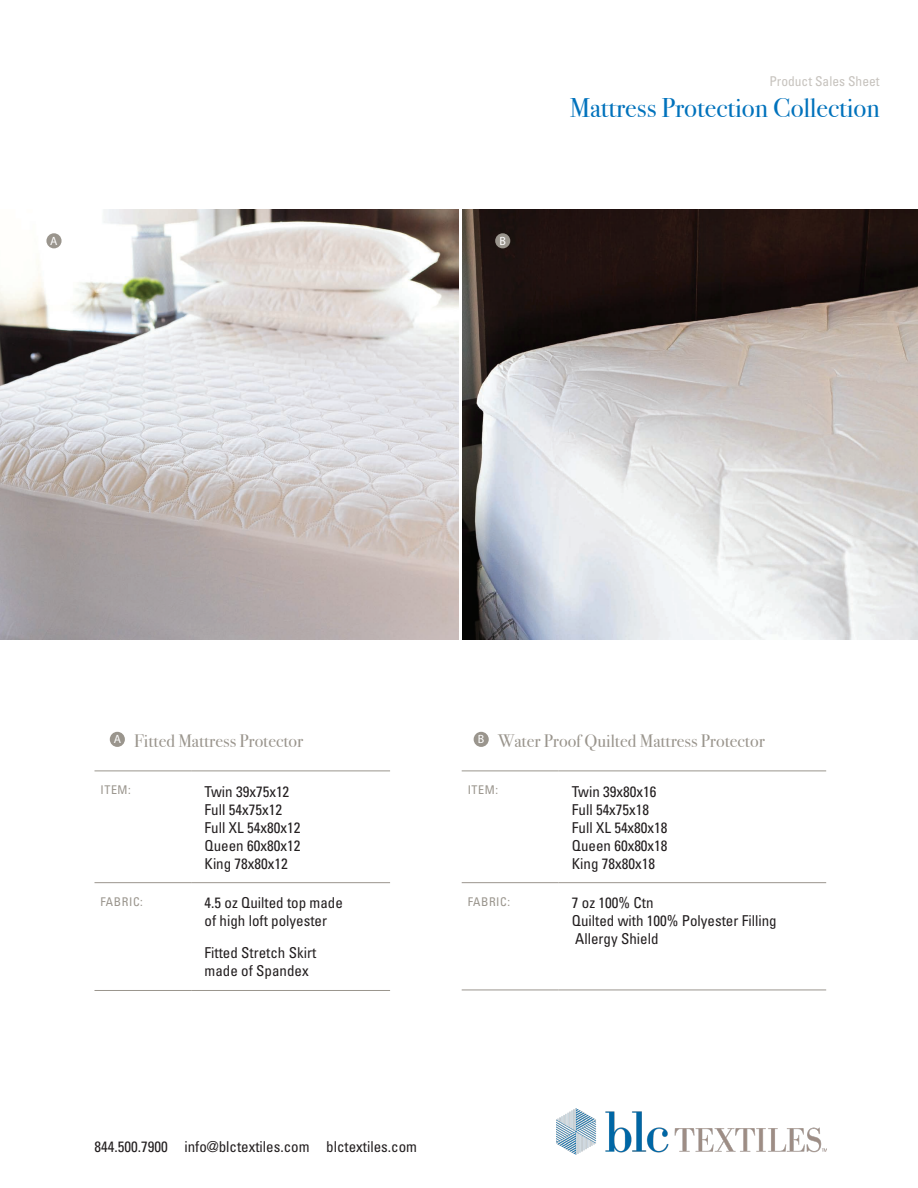
<style>
.page{position:relative;width:918px;height:1188px;background:#fff}
.page>*{position:absolute;margin:0;border:0;box-sizing:border-box;transform-origin:0 0}
.t1{font:27px "Bodoni Svty Two ITCTT";color:#0072bc}
.t2{font:18px "Bodoni Svty Two ITCTT";color:#9a958d}
.t3{font:condensed 15px/18px "Univers";color:#231f20}
.t4{font:condensed 13.5px "Univers";color:#c7c3be}
.t5{font:condensed 12px "Univers";letter-spacing:.05em;color:#9a958d}
.t6{font:12px "Myriad Pro";color:#fff}
</style>
<div class="page">
<img style="left:557px;top:1109px;width:270px;height:46px">
<img style="left:463px;top:210px;width:455px;height:430px">
<img style="left:0;top:210px;width:459px;height:430px">
<hr style="left:462px;top:771px;width:96px;height:1px;background:#9a958d">
<hr style="left:558px;top:771px;width:268px;height:1px;background:#9a958d">
<hr style="left:462px;top:882px;width:96px;height:1px;background:#9a958d">
<hr style="left:558px;top:882px;width:268px;height:1px;background:#9a958d">
<hr style="left:462px;top:990px;width:96px;height:1px;background:#9a958d">
<hr style="left:558px;top:990px;width:268px;height:1px;background:#9a958d">
<div style="left:474px;top:732px;width:15px;height:15px;background:#9a958d;border-radius:50%"></div>
<hr style="left:94px;top:771px;width:97px;height:1px;background:#9a958d">
<hr style="left:191px;top:771px;width:199px;height:1px;background:#9a958d">
<hr style="left:94px;top:882px;width:97px;height:1px;background:#9a958d">
<hr style="left:191px;top:882px;width:199px;height:1px;background:#9a958d">
<hr style="left:94px;top:990px;width:97px;height:1px;background:#9a958d">
<hr style="left:191px;top:990px;width:199px;height:1px;background:#9a958d">
<div style="left:110px;top:732px;width:15px;height:15px;background:#9a958d;border-radius:50%"></div>
<div style="left:46px;top:233px;width:16px;height:15px;background:#9a958d;border-radius:50%"></div>
<div style="left:495px;top:233px;width:15px;height:15px;background:#9a958d;border-radius:50%"></div>
<p class="t6" style="left:50px;top:234px;width:9px">A</p>
<p class="t6" style="left:499px;top:234px;width:8px">B</p>
<p class="t4" style="left:769px;top:72px;width:112px">Product Sales Sheet</p>
<p class="t1" style="left:570px;top:85px;width:311px">Mattress Protection Collection</p>
<p class="t6" style="left:114px;top:732px;width:9px">A</p>
<p class="t2" style="left:134px;top:727px;width:171px">Fitted Mattress Protector</p>
<p class="t5" style="left:100px;top:782px;width:32px">ITEM:</p>
<p class="t3" style="left:205px;top:782px;width:86px">Twin 39x75x12</p>
<p class="t3" style="left:205px;top:800px;width:79px">Full 54x75x12</p>
<p class="t3" style="left:205px;top:818px;width:97px">Full XL 54x80x12</p>
<p class="t3" style="left:205px;top:836px;width:97px">Queen 60x80x12</p>
<p class="t3" style="left:205px;top:854px;width:85px">King 78x80x12</p>
<p class="t5" style="left:100px;top:894px;width:44px">FABRIC:</p>
<p class="t3" style="left:205px;top:894px;width:140px">4.5 oz Quilted top made of high loft polyester</p>
<p class="t3" style="left:205px;top:943px;width:113px">Fitted Stretch Skirt made of Spandex</p>
<p class="t6" style="left:478px;top:732px;width:8px">B</p>
<p class="t2" style="left:498px;top:727px;width:268px">Water Proof Quilted Mattress Protector</p>
<p class="t5" style="left:468px;top:782px;width:32px">ITEM:</p>
<p class="t3" style="left:572px;top:782px;width:86px">Twin 39x80x16</p>
<p class="t3" style="left:572px;top:800px;width:79px">Full 54x75x18</p>
<p class="t3" style="left:572px;top:818px;width:97px">Full XL 54x80x18</p>
<p class="t3" style="left:572px;top:836px;width:97px">Queen 60x80x18</p>
<p class="t3" style="left:572px;top:854px;width:85px">King 78x80x18</p>
<p class="t5" style="left:468px;top:894px;width:44px">FABRIC:</p>
<p class="t3" style="left:572px;top:894px;width:206px">7 oz 100% Ctn<br>Quilted with 100% Polyester Filling<br>Allergy Shield</p>
<p class="t3" style="left:94px;top:1137px;width:324px">844.500.7900 info@blctextiles.com blctextiles.com</p>
</div>
